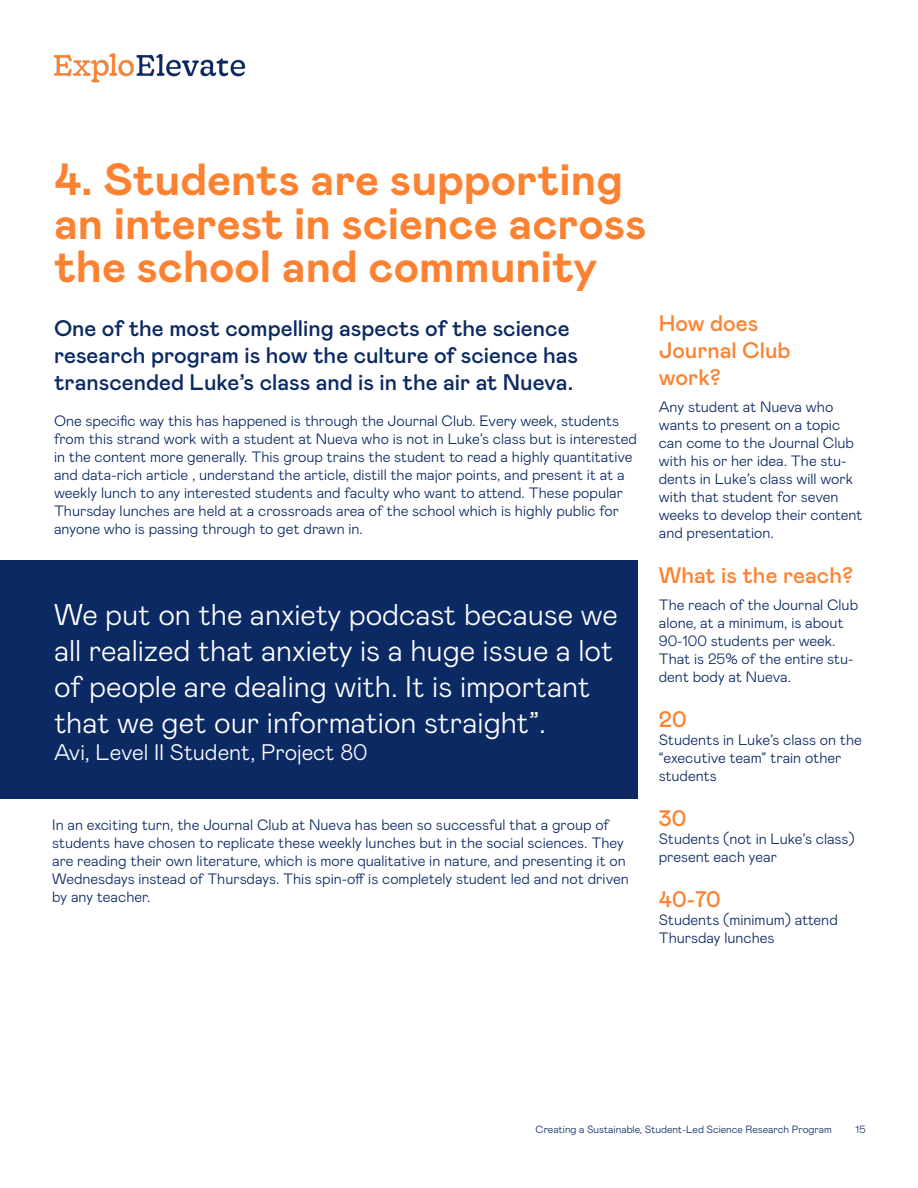
<style>
.page{position:relative;width:918px;height:1188px;background:#fff}
.page>*{position:absolute;margin:0;border:0;box-sizing:border-box;transform-origin:0 0}
.t1{font:700 45px/43.5px "Mabry Pro";color:#fc8232}
.t2{font:300 30px/36px "Mabry Pro";color:#fff}
.t3{font:500 22.5px/27px "Mabry Pro";color:#0b2963}
.t4{font:500 22.5px "Mabry Pro";color:#fc8232}
.t5{font:300 22.5px "Mabry Pro";color:#fff}
.t6{font:300 15px/18px "Mabry Pro";color:#0b2963}
.t7{font:300 10.5px "Mabry Pro";color:#0b2963}
</style>
<div class="page">
<div style="left:0;top:560px;width:637px;height:239px;background:#0b2963"></div>
<img style="left:53px;top:53px;width:193px;height:30px">
<p class="t1" style="left:54px;top:156px;width:594px">4. Students are supporting an interest in science across the school and community</p>
<p class="t3" style="left:54px;top:314px;width:526px">One of the most compelling aspects of the science research program is how the culture of science has transcended Luke’s class and is in the air at Nueva.</p>
<p class="t6" style="left:54px;top:411px;width:584px">One specific way this has happened is through the Journal Club. Every week, students from this strand work with a student at Nueva who is not in Luke’s class but is interested in the content more generally. This group trains the student to read a highly quantitative and data-rich article , understand the article, distill the major points, and present it at a weekly lunch to any interested students and faculty who want to attend. These popular Thursday lunches are held at a crossroads area of the school which is highly public for anyone who is passing through to get drawn in.</p>
<p class="t2" style="left:54px;top:594px;width:565px">We put on the anxiety podcast because we all realized that anxiety is a huge issue a lot of people are dealing with. It is important that we get our information straight”.</p>
<p class="t5" style="left:54px;top:736px;width:315px">Avi, Level II Student, Project 80</p>
<p class="t6" style="left:52px;top:815px;width:578px">In an exciting turn, the Journal Club at Nueva has been so successful that a group of students have chosen to replicate these weekly lunches but in the social sciences. They are reading their own literature, which is more qualitative in nature, and presenting it on Wednesdays instead of Thursdays. This spin-off is completely student led and not driven by any teacher.</p>
<p class="t4" style="left:659px;top:307px;width:101px">How does</p>
<p class="t4" style="left:659px;top:334px;width:133px">Journal Club</p>
<p class="t4" style="left:659px;top:361px;width:64px">work?</p>
<p class="t6" style="left:659px;top:397px;width:205px">Any student at Nueva who wants to present on a topic can come to the Journal Club with his or her idea. The stu&shy;dents in Luke’s class will work with that student for seven weeks to develop their content and presentation.</p>
<p class="t4" style="left:659px;top:559px;width:196px">What is the reach?</p>
<p class="t6" style="left:659px;top:595px;width:201px">The reach of the Journal Club alone, at a minimum, is about<br>90-100 students per week.<br>That is 25% of the entire stu&shy;dent body at Nueva.</p>
<p class="t4" style="left:659px;top:703px;width:29px">20</p>
<p class="t6" style="left:659px;top:730px;width:205px">Students in Luke’s class on the “executive team” train other students</p>
<p class="t4" style="left:659px;top:802px;width:29px">30</p>
<p class="t6" style="left:659px;top:829px;width:198px">Students (not in Luke’s class) present each year</p>
<p class="t4" style="left:659px;top:883px;width:64px">40-70</p>
<p class="t6" style="left:659px;top:910px;width:181px">Students (minimum) attend<br>Thursday lunches</p>
<p class="t7" style="left:536px;top:1122px;width:298px">Creating a Sustainable, Student-Led Science Research Program</p>
<p class="t7" style="left:856px;top:1122px;width:11px">15</p>
</div>
